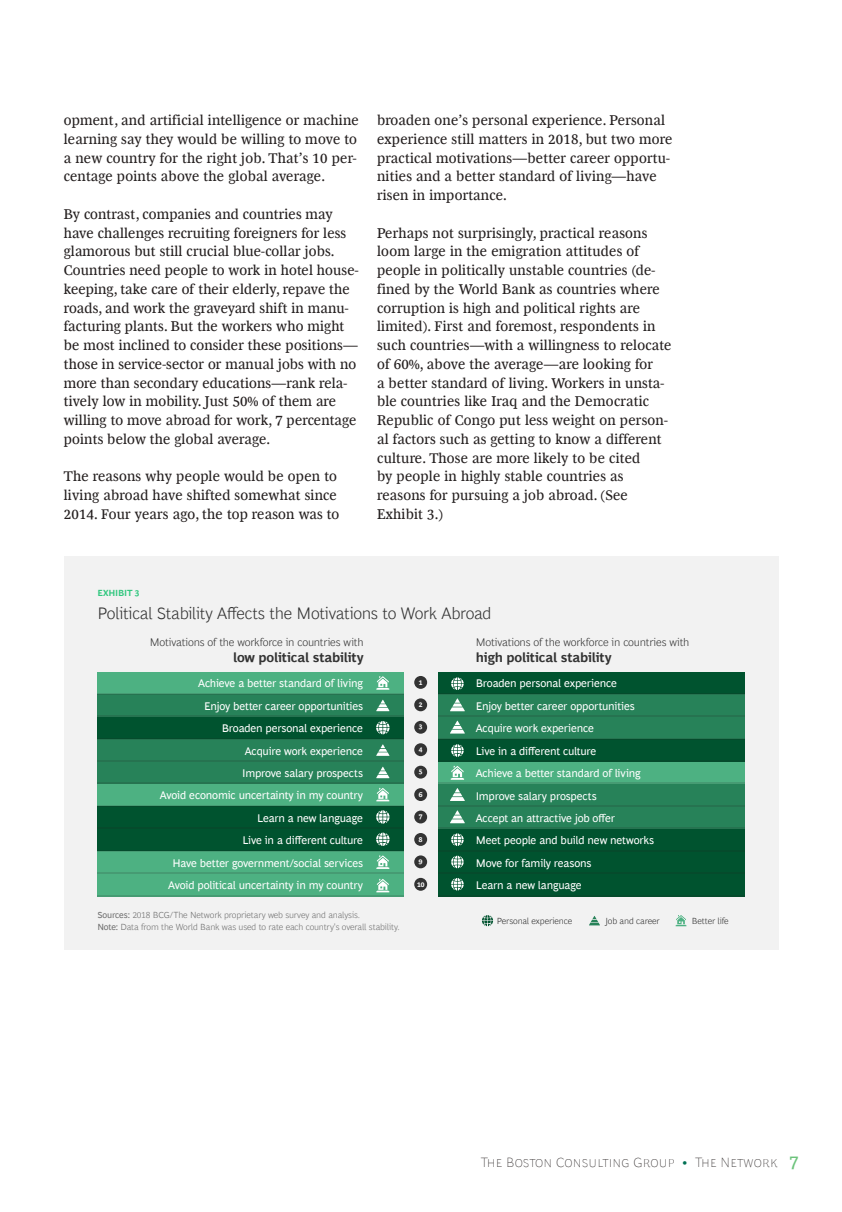
<style>
.page{position:relative;width:842px;height:1212px;background:#fff}
.page>*{position:absolute;margin:0;border:0;box-sizing:border-box;transform-origin:0 0}
.t1{font:300 16.8px "Henderson BCG Sans";letter-spacing:-.02em;color:#333}
.t2{font:14.25px/18.8px "Henderson BCG Serif";letter-spacing:.015em;color:#241f1f}
.t3{font:100 13.5px "Henderson BCG Sans";letter-spacing:.01em;color:#241f1f}
.t4{font:700 13.35px "Henderson BCG Sans";letter-spacing:-.015em;color:#333}
.t5{font:11.1px/22.5px "Henderson BCG Sans";letter-spacing:-.015em;color:#fff;text-align:right}
.t6{font:300 11.1px "Henderson BCG Sans";letter-spacing:-.015em;color:#333}
.t7{font:300 9px/11.7px "Henderson BCG Sans";letter-spacing:-.015em;color:#707070}
.t8{font:300 9px "Henderson BCG Sans";letter-spacing:-.015em;color:#333}
.t9{font:700 9px "Henderson BCG Sans";letter-spacing:-.02em;color:#32c77f}
.t10{font:700 7.05px "Henderson BCG Sans";color:#fff}
.s1{font-weight:400}
.s2{font-weight:300;font-size:12px;color:#007053}
.s3{font-weight:400;font-size:18px;color:#6cc37b}
</style>
<div class="page">
<div style="left:64px;top:556px;width:714px;height:394px;background:#f2f2f2"></div>
<div style="left:97px;top:672px;width:306px;height:22px;background:#4db182"></div>
<div style="left:97px;top:694px;width:306px;height:23px;background:#278259"></div>
<div style="left:97px;top:717px;width:306px;height:22px;background:#00532f"></div>
<div style="left:97px;top:739px;width:306px;height:23px;background:#278259"></div>
<div style="left:97px;top:762px;width:306px;height:22px;background:#278259"></div>
<div style="left:97px;top:784px;width:306px;height:23px;background:#4db182"></div>
<div style="left:97px;top:807px;width:306px;height:22px;background:#00532f"></div>
<div style="left:97px;top:829px;width:306px;height:23px;background:#00532f"></div>
<div style="left:97px;top:852px;width:306px;height:22px;background:#4db182"></div>
<div style="left:97px;top:874px;width:306px;height:22px;background:#4db182"></div>
<hr style="left:97px;top:693px;width:306px;height:1px;background:#231f20">
<hr style="left:97px;top:715px;width:306px;height:2px;background:#231f20">
<hr style="left:97px;top:738px;width:306px;height:1px;background:#231f20">
<hr style="left:97px;top:760px;width:306px;height:2px;background:#231f20">
<hr style="left:97px;top:782px;width:306px;height:2px;background:#231f20">
<hr style="left:97px;top:805px;width:306px;height:2px;background:#231f20">
<hr style="left:97px;top:827px;width:306px;height:2px;background:#231f20">
<hr style="left:97px;top:850px;width:306px;height:2px;background:#231f20">
<hr style="left:97px;top:872px;width:306px;height:2px;background:#231f20">
<hr style="left:97px;top:895px;width:306px;height:1px;background:#231f20">
<div style="left:438px;top:672px;width:307px;height:22px;background:#00532f"></div>
<div style="left:438px;top:694px;width:307px;height:23px;background:#278259"></div>
<div style="left:438px;top:717px;width:307px;height:22px;background:#278259"></div>
<div style="left:438px;top:739px;width:307px;height:23px;background:#00532f"></div>
<div style="left:438px;top:762px;width:307px;height:22px;background:#4db182"></div>
<div style="left:438px;top:784px;width:307px;height:23px;background:#278259"></div>
<div style="left:438px;top:807px;width:307px;height:22px;background:#278259"></div>
<div style="left:438px;top:829px;width:307px;height:23px;background:#00532f"></div>
<div style="left:438px;top:852px;width:307px;height:22px;background:#00532f"></div>
<div style="left:438px;top:874px;width:307px;height:22px;background:#00532f"></div>
<svg style="left:376px;top:721px;width:13px;height:13px"></svg>
<svg style="left:376px;top:810px;width:13px;height:14px"></svg>
<svg style="left:376px;top:832px;width:13px;height:14px"></svg>
<svg style="left:376px;top:700px;width:13px;height:11px"></svg>
<svg style="left:376px;top:744px;width:13px;height:12px"></svg>
<svg style="left:376px;top:767px;width:13px;height:11px"></svg>
<svg style="left:376px;top:676px;width:13px;height:14px"></svg>
<svg style="left:376px;top:788px;width:13px;height:13px"></svg>
<svg style="left:376px;top:855px;width:13px;height:14px"></svg>
<svg style="left:376px;top:879px;width:13px;height:13px"></svg>
<svg style="left:482px;top:915px;width:11px;height:11px"></svg>
<svg style="left:451px;top:677px;width:13px;height:13px"></svg>
<svg style="left:451px;top:744px;width:13px;height:13px"></svg>
<svg style="left:451px;top:833px;width:13px;height:13px"></svg>
<svg style="left:451px;top:856px;width:13px;height:12px"></svg>
<svg style="left:451px;top:878px;width:13px;height:12px"></svg>
<svg style="left:589px;top:916px;width:11px;height:9px"></svg>
<svg style="left:450px;top:698px;width:15px;height:13px"></svg>
<svg style="left:450px;top:721px;width:15px;height:12px"></svg>
<svg style="left:450px;top:788px;width:15px;height:13px"></svg>
<svg style="left:450px;top:810px;width:15px;height:13px"></svg>
<svg style="left:676px;top:915px;width:10px;height:11px"></svg>
<svg style="left:451px;top:766px;width:13px;height:14px"></svg>
<div style="left:414px;top:676px;width:13px;height:13px;background:#333;border-radius:50%"></div>
<div style="left:414px;top:698px;width:13px;height:13px;background:#333;border-radius:50%"></div>
<div style="left:414px;top:721px;width:13px;height:13px;background:#333;border-radius:50%"></div>
<div style="left:414px;top:743px;width:13px;height:13px;background:#333;border-radius:50%"></div>
<div style="left:414px;top:766px;width:13px;height:12px;background:#333;border-radius:50%"></div>
<div style="left:414px;top:788px;width:13px;height:13px;background:#333;border-radius:50%"></div>
<div style="left:414px;top:810px;width:13px;height:13px;background:#333;border-radius:50%"></div>
<div style="left:414px;top:833px;width:13px;height:13px;background:#333;border-radius:50%"></div>
<div style="left:414px;top:855px;width:13px;height:13px;background:#333;border-radius:50%"></div>
<div style="left:414px;top:878px;width:13px;height:13px;background:#333;border-radius:50%"></div>
<hr style="left:438px;top:693px;width:307px;height:1px;background:#231f20">
<hr style="left:438px;top:715px;width:307px;height:2px;background:#231f20">
<hr style="left:438px;top:738px;width:307px;height:1px;background:#231f20">
<hr style="left:438px;top:760px;width:307px;height:2px;background:#231f20">
<hr style="left:438px;top:782px;width:307px;height:2px;background:#231f20">
<hr style="left:438px;top:805px;width:307px;height:2px;background:#231f20">
<hr style="left:438px;top:827px;width:307px;height:2px;background:#231f20">
<hr style="left:438px;top:850px;width:307px;height:2px;background:#231f20">
<hr style="left:438px;top:872px;width:307px;height:2px;background:#231f20">
<hr style="left:438px;top:895px;width:307px;height:1px;background:#231f20">
<p class="t2" style="left:64px;top:110px;width:296px">opment, and artificial intelligence or machine learning say they would be willing to move to a new country for the right job. That’s 10 per&shy;centage points above the global average.</p>
<p class="t2" style="left:64px;top:203px;width:296px">By contrast, companies and countries may have challenges recruiting foreigners for less glamorous but still crucial blue-collar jobs.<br>Countries need people to work in hotel house&shy;keeping, take care of their elderly, repave the roads, and work the graveyard shift in manu&shy;facturing plants. But the workers who might be most inclined to consider these positions— those in service-sector or manual jobs with no more than secondary educations—rank rela&shy;tively low in mobility. Just 50% of them are willing to move abroad for work, 7 percentage points below the global average.</p>
<p class="t2" style="left:64px;top:466px;width:277px">The reasons why people would be open to living abroad have shifted somewhat since<br>2014. Four years ago, the top reason was to</p>
<p class="t2" style="left:377px;top:110px;width:297px">broaden one’s personal experience. Personal experience still matters in 2018, but two more practical motivations—better career opportu&shy;nities and a better standard of living—have risen in importance.</p>
<p class="t2" style="left:377px;top:222px;width:296px">Perhaps not surprisingly, practical reasons loom large in the emigration attitudes of people in politically unstable countries (de&shy;fined by the World Bank as countries where corruption is high and political rights are limited). First and foremost, respondents in such countries—with a willingness to relocate of 60%, above the average—are looking for<br>a better standard of living. Workers in unsta&shy;ble countries like Iraq and the Democratic Republic of Congo put less weight on person&shy;al factors such as getting to know a different culture. Those are more likely to be cited<br>by people in highly stable countries as reasons for pursuing a job abroad. (See Exhibit 3.)</p>
<p class="t9" style="left:97px;top:586px;width:44px">EXHIBIT 3</p>
<p class="t1" style="left:97px;top:600px;width:396px">Political Stability Affects the Motivations to Work Abroad</p>
<p class="t6" style="left:150px;top:634px;width:215px">Motivations of the workforce in countries with</p>
<p class="t4" style="left:233px;top:648px;width:132px">low political stability</p>
<p class="t6" style="left:476px;top:634px;width:215px">Motivations of the workforce in countries with</p>
<p class="t4" style="left:476px;top:648px;width:137px">high political stability</p>
<p class="t5" style="left:160px;top:671px;width:205px">Achieve a better standard of living<br>Enjoy better career opportunities<br>Broaden personal experience<br>Acquire work experience<br>Improve salary prospects<br>Avoid economic uncertainty in my country<br>Learn a new language<br>Live in a different culture<br>Have better government/social services<br>Avoid political uncertainty in my country</p>
<p class="t5" style="left:476px;top:671px;width:180px;text-align:left">Broaden personal experience<br>Enjoy better career opportunities<br>Acquire work experience<br>Live in a different culture<br>Achieve a better standard of living<br>Improve salary prospects<br>Accept an attractive job offer<br>Meet people and build new networks<br>Move for family reasons<br>Learn a new language</p>
<p class="t8" style="left:497px;top:915px;width:77px">Personal experience</p>
<p class="t8" style="left:605px;top:915px;width:56px">Job and career</p>
<p class="t8" style="left:692px;top:915px;width:38px">Better life</p>
<p class="t10" style="left:419px;top:677px;width:5px">1</p>
<p class="t10" style="left:419px;top:699px;width:5px">2</p>
<p class="t10" style="left:419px;top:722px;width:5px">3</p>
<p class="t10" style="left:419px;top:744px;width:5px">4</p>
<p class="t10" style="left:419px;top:767px;width:5px">5</p>
<p class="t10" style="left:419px;top:789px;width:5px">6</p>
<p class="t10" style="left:419px;top:812px;width:5px">7</p>
<p class="t10" style="left:419px;top:834px;width:5px">8</p>
<p class="t10" style="left:419px;top:856px;width:5px">9</p>
<p class="t10" style="left:417px;top:879px;width:9px">10</p>
<p class="t7" style="left:97px;top:908px;width:304px"><span class="s1">Sources:</span> 2018 BCG/The Network proprietary web survey and analysis.<br><span class="s1">Note:</span> Data from the World Bank was used to rate each country's overall stability.</p>
<p class="t3" style="left:481px;top:1152px;width:319px">The Boston Consulting Group <span class="s2">•</span> The Network <span class="s3">7</span></p>
</div>
